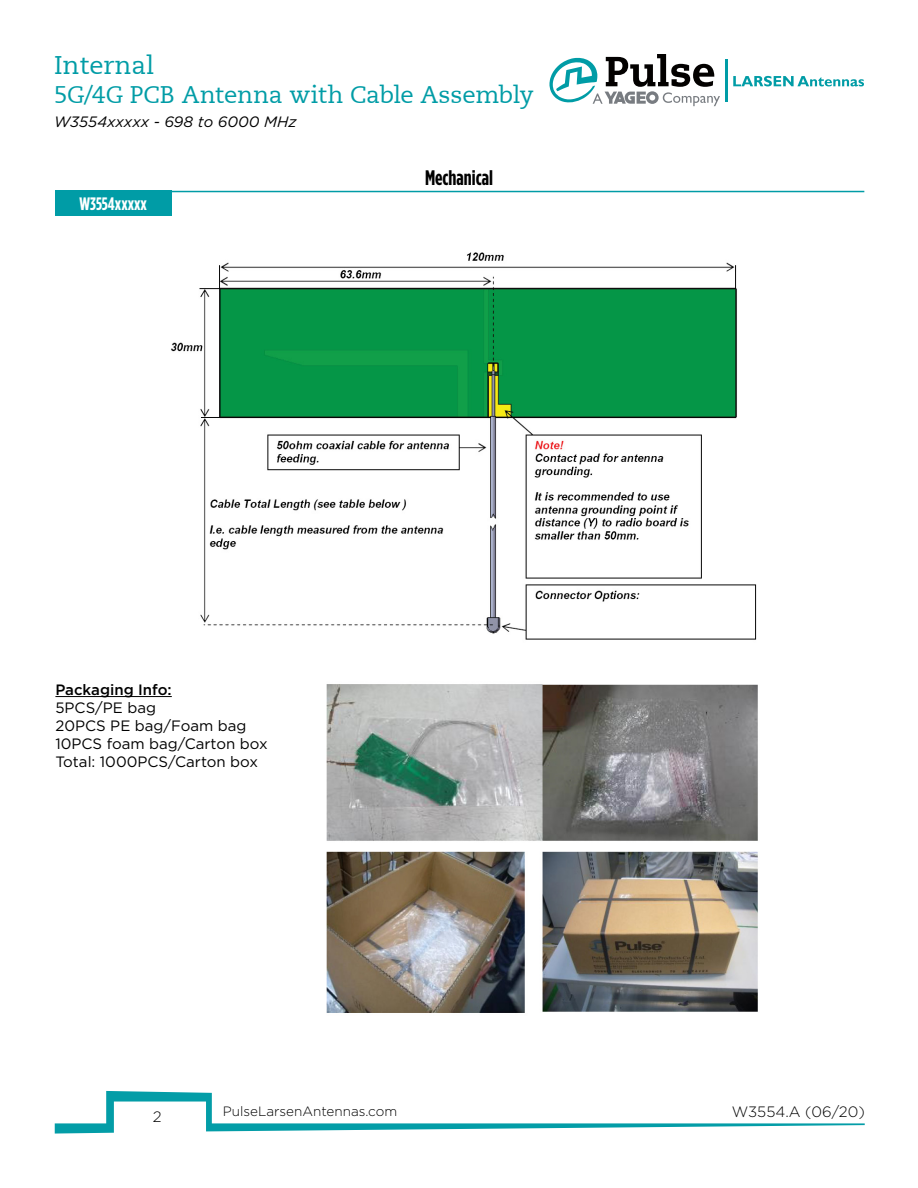
<style>
.page{position:relative;width:918px;height:1188px;background:#fff}
.page>*{position:absolute;margin:0;border:0;box-sizing:border-box;transform-origin:0 0}
.t1{font:25.5px "Caecilia LT";color:#009ca6}
.t2{font:24px "Caecilia LT";letter-spacing:-.01em;color:#009ca6}
.t3{font:700 21px "Gotham Condensed";color:#000}
.t4{font:700 18px "Gotham Condensed";color:#fff}
.t5{font:15px/18px "Gotham";color:#000}
.t6{font:italic 15px "Gotham";color:#000}
.t7{font:300 15px "Gotham";color:#000}
.t8{font:500 15px "Gotham";color:#000}
.t9{font:300 13.5px "Gotham";color:#000}
</style>
<div class="page">
<svg style="left:549px;top:54px;width:171px;height:52px"></svg>
<svg style="left:733px;top:76px;width:131px;height:10px"></svg>
<hr style="left:725px;top:59px;width:3px;height:43px;background:#009ca6">
<svg style="left:55px;top:1091px;width:810px;height:43px"></svg>
<div style="left:56px;top:191px;width:116px;height:25px;background:#009ca6"></div>
<hr style="left:56px;top:191px;width:808px;height:1px;background:#009ca6">
<img style="left:171px;top:252px;width:586px;height:388px">
<hr style="left:55px;top:696px;width:117px;height:1px;background:#000">
<img style="left:326px;top:684px;width:432px;height:329px">
<h1 class="t1" style="left:54px;top:50px;width:102px">Internal</h1>
<h2 class="t2" style="left:54px;top:80px;width:481px">5G/4G PCB Antenna with Cable Assembly</h2>
<p class="t6" style="left:54px;top:112px;width:244px">W3554xxxxx - 698 to 6000 MHz</p>
<p class="t4" style="left:80px;top:193px;width:69px">W3554xxxxx</p>
<h3 class="t3" style="left:425px;top:165px;width:69px">Mechanical</h3>
<p class="t8" style="left:55px;top:679px;width:118px">Packaging Info:</p>
<p class="t5" style="left:55px;top:698px;width:214px">5PCS/PE bag<br>20PCS PE bag/Foam bag<br>10PCS foam bag/Carton box<br>Total: 1000PCS/Carton box</p>
<p class="t7" style="left:153px;top:1107px;width:10px">2</p>
<p class="t9" style="left:223px;top:1103px;width:176px">PulseLarsenAntennas.com</p>
<p class="t7" style="left:732px;top:1103px;width:135px">W3554.A (06/20)</p>
</div>
